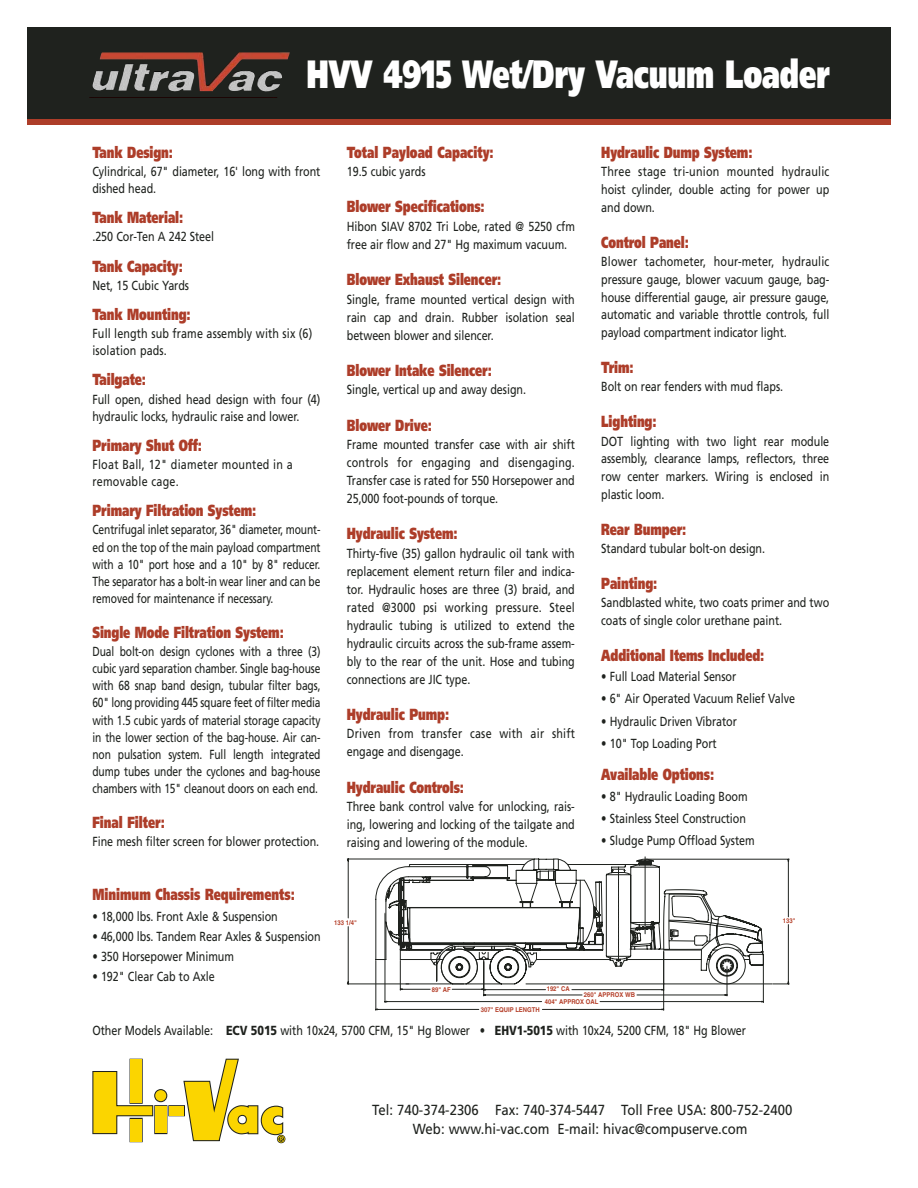
<style>
.page{position:relative;width:918px;height:1188px;background:#fff}
.page>*{position:absolute;margin:0;border:0;box-sizing:border-box;transform-origin:0 0}
.t1{font:900 39.45px "Frutiger";letter-spacing:-.01em;color:#fff;scale:.7 1}
.t2{font:900 16.05px "Frutiger";letter-spacing:-.01em;color:#ad3d29;scale:.7 1}
.t3{font:14.7px/19px "Frutiger";color:#1f221e;text-align:center;scale:.9 1}
.t4{font:13.2px/18px "Frutiger";letter-spacing:-.005em;color:#1f221e;text-align:justify;scale:.82 1}
.t5{font:13.2px/17.1px "Frutiger";letter-spacing:-.005em;color:#1f221e;text-align:justify;scale:.78 1}
.t6{font:13.2px/18px "Frutiger";letter-spacing:.015em;color:#1f221e;scale:.82 1}
.t7{font:13.2px/17.1px "Frutiger";letter-spacing:.02em;color:#1f221e;scale:.82 1}
.t8{font:700 6.6px "Helvetica";color:#b43e28;scale:.9 1}
.s1{font-weight:900}
</style>
<div class="page">
<div style="left:27px;top:75px;width:864px;height:50px;background:linear-gradient(to right,#ad3d29,#ad3d29)"></div>
<div style="left:27px;top:27px;width:864px;height:91px;background:#1f221e"></div>
<img style="left:89px;top:52px;width:201px;height:46px">
<div style="left:168px;top:1105px;width:17px;height:11px;border:2px solid #1f221e"></div>
<div style="left:154px;top:1105px;width:13px;height:29px;border:2px solid #1f221e"></div>
<div style="left:154px;top:1089px;width:13px;height:13px;border:2px solid #1f221e;border-radius:50%"></div>
<svg style="left:92px;top:1070px;width:62px;height:65px"></svg>
<div style="left:169px;top:1106px;width:15px;height:9px;background:#fbd500"></div>
<div style="left:131px;top:1060px;width:11px;height:43px;background:#fbd500"></div>
<div style="left:155px;top:1106px;width:11px;height:27px;background:#fbd500"></div>
<div style="left:131px;top:1119px;width:11px;height:22px;background:#fbd500"></div>
<div style="left:155px;top:1090px;width:11px;height:11px;background:#fbd500;border-radius:50%"></div>
<svg style="left:182px;top:1059px;width:103px;height:84px"></svg>
<svg style="left:347px;top:857px;width:443px;height:154px"></svg>
<h1 class="t1" style="left:307px;top:59px;width:749px">HVV 4915 Wet/Dry Vacuum Loader</h1>
<p class="t2" style="left:92px;top:146px;width:117px">Tank Design:</p>
<p class="t4" style="left:92px;top:164px;width:280px;line-height:17.1px">Cylindrical, 67" diameter, 16' long with front dished head.</p>
<p class="t2" style="left:92px;top:211px;width:131px">Tank Material:</p>
<p class="t4" style="left:92px;top:229px;width:150px">.250 Cor-Ten A 242 Steel</p>
<p class="t2" style="left:92px;top:259px;width:131px">Tank Capacity:</p>
<p class="t4" style="left:92px;top:277px;width:119px">Net, 15 Cubic Yards</p>
<p class="t2" style="left:92px;top:308px;width:142px">Tank Mounting:</p>
<p class="t4" style="left:92px;top:326px;width:270px;line-height:17.1px">Full length sub frame assembly with six (6) isolation pads.</p>
<p class="t2" style="left:92px;top:373px;width:78px">Tailgate:</p>
<p class="t4" style="left:92px;top:391px;width:280px;line-height:17.1px">Full open, dished head design with four (4) hydraulic locks, hydraulic raise and lower.</p>
<p class="t2" style="left:92px;top:439px;width:158px">Primary Shut Off:</p>
<p class="t7" style="left:92px;top:457px;width:246px">Float Ball, 12" diameter mounted in a removable cage.</p>
<p class="t2" style="left:92px;top:504px;width:236px">Primary Filtration System:</p>
<p class="t5" style="left:92px;top:522px;width:294px">Centrifugal inlet separator, 36" diameter, mount&shy;ed on the top of the main payload compartment with a 10" port hose and a 10" by 8" reducer.<br>The separator has a bolt-in wear liner and can be removed for maintenance if necessary.</p>
<p class="t2" style="left:92px;top:626px;width:275px">Single Mode Filtration System:</p>
<p class="t5" style="left:92px;top:644px;width:294px">Dual bolt-on design cyclones with a three (3) cubic yard separation chamber. Single bag-house with 68 snap band design, tubular filter bags, 60" long providing 445 square feet of filter media with 1.5 cubic yards of material storage capacity in the lower section of the bag-house. Air can&shy;non pulsation system. Full length integrated dump tubes under the cyclones and bag-house chambers with 15" cleanout doors on each end.</p>
<p class="t2" style="left:92px;top:816px;width:105px">Final Filter:</p>
<p class="t4" style="left:92px;top:834px;width:278px">Fine mesh filter screen for blower protection.</p>
<p class="t2" style="left:347px;top:146px;width:211px">Total Payload Capacity:</p>
<p class="t4" style="left:347px;top:164px;width:98px">19.5 cubic yards</p>
<p class="t2" style="left:347px;top:200px;width:199px">Blower Specifications:</p>
<p class="t4" style="left:347px;top:218px;width:280px">Hibon SIAV 8702 Tri Lobe, rated @ 5250 cfm free air flow and 27" Hg maximum vacuum.</p>
<p class="t2" style="left:347px;top:273px;width:222px">Blower Exhaust Silencer:</p>
<p class="t4" style="left:347px;top:291px;width:280px">Single, frame mounted vertical design with rain cap and drain. Rubber isolation seal between blower and silencer.</p>
<p class="t2" style="left:347px;top:364px;width:209px">Blower Intake Silencer:</p>
<p class="t4" style="left:347px;top:382px;width:220px">Single, vertical up and away design.</p>
<p class="t2" style="left:347px;top:419px;width:123px">Blower Drive:</p>
<p class="t4" style="left:347px;top:437px;width:280px">Frame mounted transfer case with air shift controls for engaging and disengaging.<br>Transfer case is rated for 550 Horsepower and 25,000 foot-pounds of torque.</p>
<p class="t2" style="left:347px;top:527px;width:160px">Hydraulic System:</p>
<p class="t4" style="left:347px;top:545px;width:280px">Thirty-five (35) gallon hydraulic oil tank with replacement element return filer and indica&shy;tor. Hydraulic hoses are three (3) braid, and rated @3000 psi working pressure. Steel hydraulic tubing is utilized to extend the hydraulic circuits across the sub-frame assem&shy;bly to the rear of the unit. Hose and tubing connections are JIC type.</p>
<p class="t2" style="left:347px;top:708px;width:148px">Hydraulic Pump:</p>
<p class="t6" style="left:347px;top:726px;width:280px">Driven from transfer case with air shift engage and disengage.</p>
<p class="t2" style="left:347px;top:781px;width:169px">Hydraulic Controls:</p>
<p class="t4" style="left:347px;top:799px;width:280px">Three bank control valve for unlocking, rais&shy;ing, lowering and locking of the tailgate and raising and lowering of the module.</p>
<p class="t2" style="left:601px;top:146px;width:218px">Hydraulic Dump System:</p>
<p class="t4" style="left:601px;top:164px;width:280px">Three stage tri-union mounted hydraulic hoist cylinder, double acting for power up and down.</p>
<p class="t2" style="left:601px;top:235px;width:127px">Control Panel:</p>
<p class="t4" style="left:601px;top:253px;width:280px">Blower tachometer, hour-meter, hydraulic pressure gauge, blower vacuum gauge, bag&shy;house differential gauge, air pressure gauge, automatic and variable throttle controls, full payload compartment indicator light.</p>
<p class="t2" style="left:601px;top:361px;width:48px">Trim:</p>
<p class="t4" style="left:601px;top:379px;width:223px">Bolt on rear fenders with mud flaps.</p>
<p class="t2" style="left:601px;top:415px;width:81px">Lighting:</p>
<p class="t4" style="left:601px;top:433px;width:280px">DOT lighting with two light rear module assembly, clearance lamps, reflectors, three row center markers. Wiring is enclosed in plastic loom.</p>
<p class="t2" style="left:601px;top:523px;width:123px">Rear Bumper:</p>
<p class="t4" style="left:601px;top:541px;width:201px">Standard tubular bolt-on design.</p>
<p class="t2" style="left:601px;top:577px;width:82px">Painting:</p>
<p class="t4" style="left:601px;top:595px;width:280px">Sandblasted white, two coats primer and two coats of single color urethane paint.</p>
<p class="t2" style="left:601px;top:649px;width:235px">Additional Items Included:</p>
<p class="t4" style="left:601px;top:668px;width:166px">• Full Load Material Sensor</p>
<p class="t4" style="left:601px;top:691px;width:238px">• 6" Air Operated Vacuum Relief Valve</p>
<p class="t4" style="left:601px;top:713px;width:167px">• Hydraulic Driven Vibrator</p>
<p class="t4" style="left:601px;top:735px;width:142px">• 10" Top Loading Port</p>
<p class="t2" style="left:601px;top:768px;width:163px">Available Options:</p>
<p class="t4" style="left:601px;top:788px;width:180px">• 8" Hydraulic Loading Boom</p>
<p class="t4" style="left:601px;top:810px;width:178px">• Stainless Steel Construction</p>
<p class="t4" style="left:601px;top:833px;width:189px">• Sludge Pump Offload System</p>
<p class="t2" style="left:92px;top:888px;width:291px">Minimum Chassis Requirements:</p>
<p class="t4" style="left:92px;top:908px;width:228px">• 18,000 lbs. Front Axle &amp; Suspension</p>
<p class="t4" style="left:92px;top:928px;width:280px">• 46,000 lbs. Tandem Rear Axles &amp; Suspension</p>
<p class="t4" style="left:92px;top:948px;width:174px">• 350 Horsepower Minimum</p>
<p class="t4" style="left:92px;top:969px;width:151px">• 192" Clear Cab to Axle</p>
<p class="t8" style="left:334px;top:920px;width:27px">133 1/4"</p>
<p class="t8" style="left:432px;top:987px;width:23px">89" AF</p>
<p class="t8" style="left:547px;top:987px;width:27px">192" CA</p>
<p class="t8" style="left:584px;top:992px;width:58px">260" APPROX WB</p>
<p class="t8" style="left:545px;top:1000px;width:61px">404" APPROX OAL</p>
<p class="t8" style="left:481px;top:1007px;width:67px">307" EQUIP LENGTH</p>
<p class="t8" style="left:783px;top:918px;width:16px">133"</p>
<p class="t4" style="left:92px;top:1022px;width:799px">Other Models Available: <span class="s1">ECV 5015</span> with 10x24, 5700 CFM, 15" Hg Blower • <span class="s1">EHV1-5015</span> with 10x24, 5200 CFM, 18" Hg Blower</p>
<p class="t3" style="left:372px;top:1102px;width:469px">Tel: 740-374-2306 Fax: 740-374-5447 Toll Free USA: 800-752-2400<br>Web: www.hi-vac.com E-mail: hivac@compuserve.com</p>
</div>
